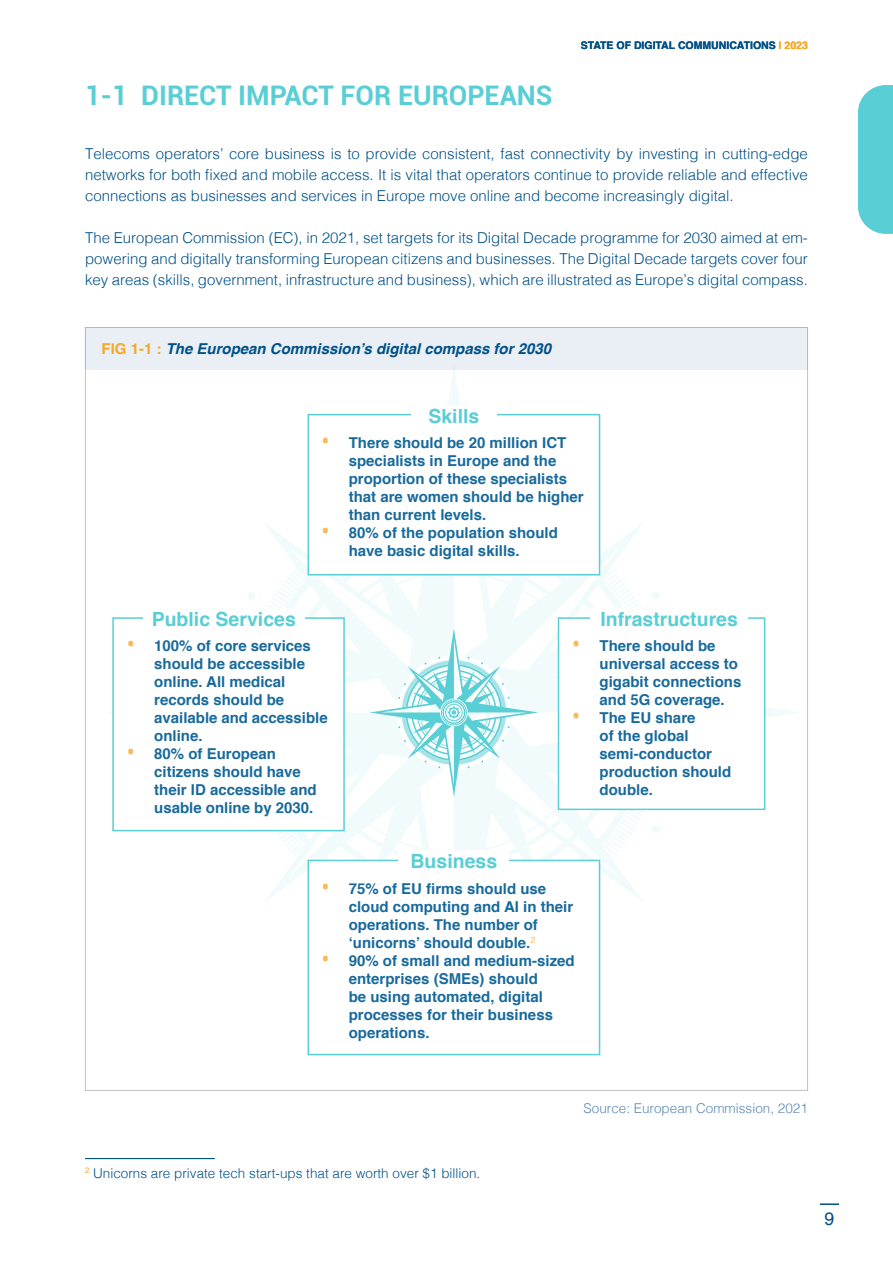
<style>
.page{position:relative;width:893px;height:1263px;background:#fff}
.page>*{position:absolute;margin:0;border:0;box-sizing:border-box;transform-origin:0 0}
.t1{font:700 27px "Roboto";color:#59ced5}
.t2{font:700 19.5px "Helvetica";color:#59ced5}
.t3{font:18px "Helvetica";color:#005187}
.t4{font:700 15px/18px "Helvetica";color:#186a9c}
.t5{font:300 15px/21px "Helvetica";color:#005187;text-align:justify}
.t6{font:italic 700 15px "Helvetica";color:#005187}
.t7{font:300 13.5px "Helvetica";color:#005187}
.t8{font:300 13.5px "Helvetica";color:#5d89b5}
.t9{font:700 10.5px "Helvetica";color:#005187}
.s1{color:#f7a823}
.s2{font-style:normal;color:#f7a823}
.s3{font-family:"Roboto";font-weight:900;font-size:19.5px;color:#faba58}
</style>
<div class="page">
<svg style="left:858px;top:85px;width:35px;height:149px;background:#63d1d7"></svg>
<svg style="left:820px;top:1203px;width:19px;height:2px"></svg>
<div style="left:85px;top:327px;width:723px;height:764px;background:#fff;border:1px solid #c3c1c3"></div>
<div style="left:85px;top:327px;width:723px;height:43px;background:#e9eff4"></div>
<svg style="left:108px;top:370px;width:692px;height:686px"></svg>
<svg style="left:247px;top:591px;width:9px;height:9px"></svg>
<svg style="left:651px;top:591px;width:9px;height:8px"></svg>
<svg style="left:651px;top:824px;width:9px;height:9px"></svg>
<svg style="left:247px;top:831px;width:9px;height:2px"></svg>
<hr style="left:85px;top:1158px;width:130px;height:1px;background:#005187">
<svg style="left:369px;top:628px;width:169px;height:169px"></svg>
<div style="left:308px;top:414px;width:292px;height:161px;background:#fff;border:2px solid #59ced5"></div>
<div style="left:308px;top:860px;width:292px;height:195px;background:#fff;border:2px solid #59ced5"></div>
<div style="left:399px;top:850px;width:110px;height:22px;background:#fff"></div>
<div style="left:558px;top:617px;width:207px;height:193px;background:#fff;border:2px solid #59ced5"></div>
<div style="left:112px;top:617px;width:233px;height:214px;background:#fff;border:2px solid #59ced5"></div>
<div style="left:143px;top:608px;width:161px;height:22px;background:#fff"></div>
<div style="left:411px;top:405px;width:85px;height:22px;background:#fff"></div>
<div style="left:590px;top:608px;width:158px;height:22px;background:#fff"></div>
<h1 class="t1" style="left:85px;top:77px;width:469px">1-1 DIRECT IMPACT FOR EUROPEANS</h1>
<p class="t9" style="left:581px;top:37px;width:229px">STATE OF DIGITAL COMMUNICATIONS <span class="s1">| 2023</span></p>
<p class="t5" style="left:85px;top:142px;width:724px">Telecoms operators’ core business is to provide consistent, fast connectivity by investing in cutting-edge networks for both fixed and mobile access. It is vital that operators continue to provide reliable and effective connections as businesses and services in Europe move online and become increasingly digital.</p>
<p class="t5" style="left:85px;top:226px;width:724px">The European Commission (EC), in 2021, set targets for its Digital Decade programme for 2030 aimed at em&shy;powering and digitally transforming European citizens and businesses. The Digital Decade targets cover four key areas (skills, government, infrastructure and business), which are illustrated as Europe’s digital compass.</p>
<p class="t6" style="left:102px;top:336px;width:451px"><span class="s2">FIG 1-1 :</span> The European Commission’s digital compass for 2030</p>
<h2 class="t2" style="left:428px;top:400px;width:52px">Skills</h2>
<h2 class="t2" style="left:152px;top:603px;width:146px">Public Services</h2>
<p class="t4" style="left:349px;top:434px;width:237px;text-indent:-27px"><span class="s3">•</span> There should be 20 million ICT specialists in Europe and the proportion of these specialists that are women should be higher than current levels.</p>
<p class="t4" style="left:349px;top:524px;width:211px;text-indent:-27px"><span class="s3">•</span> 80% of the population should have basic digital skills.</p>
<h2 class="t2" style="left:600px;top:603px;width:139px">Infrastructures</h2>
<p class="t4" style="left:154px;top:637px;width:175px;text-indent:-27px"><span class="s3">•</span> 100% of core services should be accessible online. All medical records should be available and accessible online.</p>
<p class="t4" style="left:154px;top:745px;width:164px;text-indent:-27px"><span class="s3">•</span> 80% of European citizens should have their ID accessible and usable online by 2030.</p>
<h2 class="t2" style="left:411px;top:846px;width:88px">Business</h2>
<p class="t4" style="left:600px;top:637px;width:143px;text-indent:-27px"><span class="s3">•</span> There should be universal access to gigabit connections and 5G coverage.</p>
<p class="t4" style="left:600px;top:709px;width:133px;text-indent:-27px"><span class="s3">•</span> The EU share<br>of the global semi-conductor production should double.</p>
<p class="t4" style="left:349px;top:879px;width:226px;text-indent:-27px"><span class="s3">•</span> 75% of EU firms should use cloud computing and AI in their operations. The number of ‘unicorns’ should double.<sup>2</sup></p>
<p class="t4" style="left:349px;top:951px;width:227px;text-indent:-27px"><span class="s3">•</span> 90% of small and medium-sized enterprises (SMEs) should<br>be using automated, digital processes for their business operations.</p>
<p class="t7" style="left:85px;top:1162px;width:397px"><sup>2</sup> Unicorns are private tech start-ups that are worth over $1 billion.</p>
<p class="t8" style="left:584px;top:1097px;width:226px">Source: European Commission, 2021</p>
<p class="t3" style="left:824px;top:1205px;width:12px">9</p>
</div>
